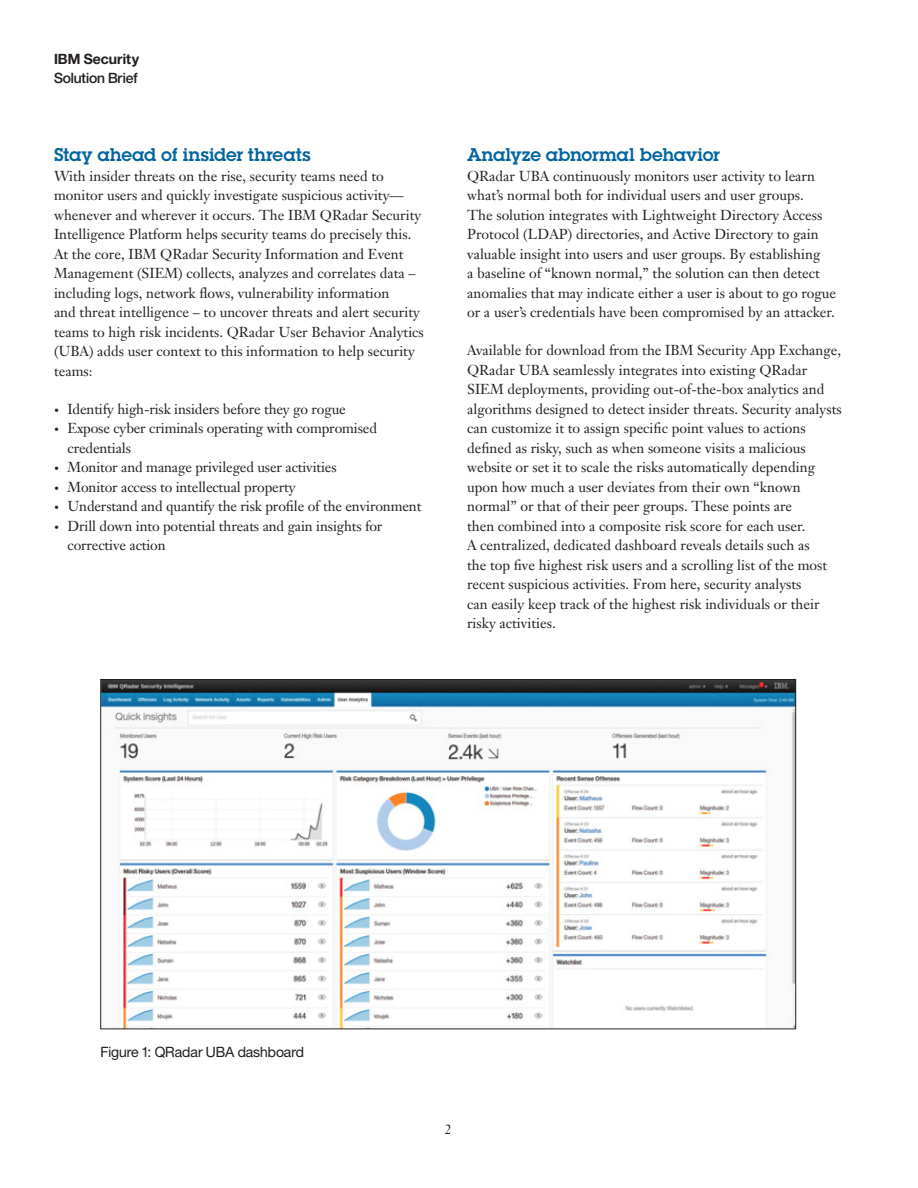
<style>
.page{position:relative;width:918px;height:1188px;background:#fff}
.page>*{position:absolute;margin:0;border:0;box-sizing:border-box;transform-origin:0 0}
._2A_head__color{font:18px "Lubalin Demifor IBM";color:#00649e}
._2C_body{font:14.25px/19.5px "Janson Text LT Pro";color:#231f20}
._2E_figure_caption{font:14.25px "Helv Neue Romanfor IBM";letter-spacing:-.005em;color:#231f20}
.t1{font:14.25px "Helv Neue Mediumfor IBM";letter-spacing:-.01em;color:#231f20}
.t2{font:14.25px "Helv Neue Boldfor IBM";color:#231f20}
.t3{font:13.5px "Janson Text LT Pro";color:#231f20}
.s1{font-size:9.75px}
</style>
<div class="page">
<img style="left:103px;top:681px;width:691px;height:346px">
<p class="t2" style="left:54px;top:50px;width:87px">IBM Security</p>
<p class="t1" style="left:54px;top:70px;width:85px">Solution Brief</p>
<p class="_2A_head__color" style="left:54px;top:143px;width:258px">Stay ahead of insider threats</p>
<p class="_2C_body" style="left:54px;top:166px;width:371px">With insider threats on the rise, security teams need to monitor users and quickly investigate suspicious activity— whenever and wherever it occurs. The IBM QRadar Security Intelligence Platform helps security teams do precisely this.<br>At the core, IBM QRadar Security Information and Event Management (SIEM) collects, analyzes and correlates data – including logs, network flows, vulnerability information<br>and threat intelligence – to uncover threats and alert security teams to high risk incidents. QRadar User Behavior Analytics (UBA) adds user context to this information to help security teams:</p>
<p class="_2C_body" style="left:54px;top:399px;width:293px"><span class="s1">•</span> Identify high-risk insiders before they go rogue</p>
<p class="_2C_body" style="left:68px;top:419px;width:311px;text-indent:-14px"><span class="s1">•</span> Expose cyber criminals operating with compromised credentials</p>
<p class="_2C_body" style="left:54px;top:458px;width:284px"><span class="s1">•</span> Monitor and manage privileged user activities</p>
<p class="_2C_body" style="left:54px;top:477px;width:243px"><span class="s1">•</span> Monitor access to intellectual property</p>
<p class="_2C_body" style="left:54px;top:497px;width:369px"><span class="s1">•</span> Understand and quantify the risk profile of the environment</p>
<p class="_2C_body" style="left:68px;top:516px;width:317px;text-indent:-14px"><span class="s1">•</span> Drill down into potential threats and gain insights for corrective action</p>
<p class="_2A_head__color" style="left:467px;top:143px;width:254px">Analyze abnormal behavior</p>
<p class="_2C_body" style="left:467px;top:166px;width:371px">QRadar UBA continuously monitors user activity to learn what’s normal both for individual users and user groups.<br>The solution integrates with Lightweight Directory Access Protocol (LDAP) directories, and Active Directory to gain valuable insight into users and user groups. By establishing<br>a baseline of “known normal,” the solution can then detect anomalies that may indicate either a user is about to go rogue or a user’s credentials have been compromised by an attacker.</p>
<p class="_2C_body" style="left:467px;top:341px;width:376px">Available for download from the IBM Security App Exchange, QRadar UBA seamlessly integrates into existing QRadar SIEM deployments, providing out-of-the-box analytics and algorithms designed to detect insider threats. Security analysts can customize it to assign specific point values to actions defined as risky, such as when someone visits a malicious website or set it to scale the risks automatically depending upon how much a user deviates from their own “known normal” or that of their peer groups. These points are<br>then combined into a composite risk score for each user.<br>A centralized, dedicated dashboard reveals details such as<br>the top five highest risk users and a scrolling list of the most recent suspicious activities. From here, security analysts<br>can easily keep track of the highest risk individuals or their risky activities.</p>
<p class="_2E_figure_caption" style="left:101px;top:1043px;width:205px">Figure 1: QRadar UBA dashboard</p>
<p class="t3" style="left:445px;top:1121px;width:9px">2</p>
</div>
